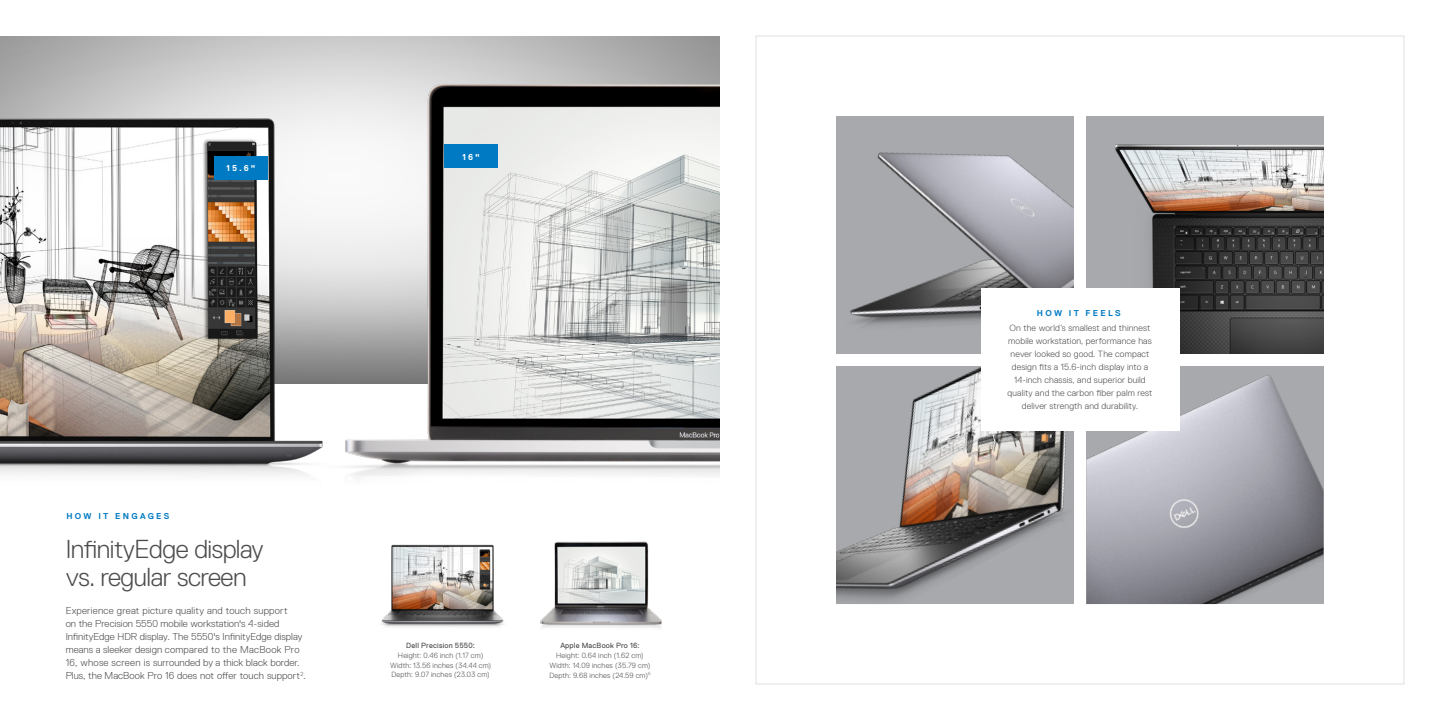
<style>
.page{position:relative;width:1440px;height:720px;background:#fff}
.page>*{position:absolute;margin:0;border:0;box-sizing:border-box;transform-origin:0 0}
.t1{font:300 26px/28px "Dell Replica";letter-spacing:-.02em;color:#4d4d4f}
.t2{font:300 10px/13px "Dell Replica";letter-spacing:.005em;color:#4d4d4f}
.t3{font:300 9px/13px "Dell Replica";letter-spacing:.015em;color:#4d4d4f;text-align:center}
.t4{font:700 8.5px "Dell Replica";letter-spacing:.27em;color:#007bc3}
.t5{font:700 8.5px "Dell Replica";color:#fff}
.t6{font:300 7.5px/10px "Dell Replica";letter-spacing:.02em;color:#4d4d4f;text-align:center}
.t7{font:7.5px "Dell Replica";letter-spacing:.025em;color:#4d4d4f}
</style>
<div class="page">
<img style="left:378px;top:66px;width:342px;height:410px">
<img style="left:1086px;top:367px;width:238px;height:237px">
<img style="left:836px;top:116px;width:238px;height:237px">
<img style="left:1086px;top:116px;width:238px;height:237px">
<img style="left:837px;top:366px;width:237px;height:238px">
<div style="left:981px;top:288px;width:198px;height:143px;background:#fff"></div>
<img style="left:381px;top:544px;width:123px;height:83px">
<img style="left:540px;top:541px;width:122px;height:88px">
<img style="left:0;top:64px;width:378px;height:413px">
<div style="left:214px;top:156px;width:54px;height:24px;background:#007bc3"></div>
<div style="left:444px;top:144px;width:54px;height:24px;background:#007bc3"></div>
<p class="t5" style="left:227px;top:163px;width:30px">15.6"</p>
<p class="t5" style="left:462px;top:152px;width:19px">16"</p>
<p class="t4" style="left:66px;top:511px;width:105px">HOW IT ENGAGES</p>
<h1 class="t1" style="left:66px;top:535px;width:200px">InfinityEdge display vs. regular screen</h1>
<p class="t2" style="left:66px;top:604px;width:242px">Experience great picture quality and touch support<br>on the Precision 5550 mobile workstation's 4-sided InfinityEdge HDR display. The 5550's InfinityEdge display means a sleeker design compared to the MacBook Pro 16, whose screen is surrounded by a thick black border.<br>Plus, the MacBook Pro 16 does not offer touch support<sup>2</sup>.</p>
<p class="t7" style="left:406px;top:641px;width:70px">Dell Precision 5550:</p>
<p class="t6" style="left:390px;top:650px;width:103px">Height: 0.46 inch (1.17 cm)<br>Width: 13.56 inches (34.44 cm)<br>Depth: 9.07 inches (23.03 cm)</p>
<p class="t7" style="left:560px;top:641px;width:81px">Apple MacBook Pro 16:</p>
<p class="t6" style="left:549px;top:650px;width:103px">Height: 0.64 inch (1.62 cm)<br>Width: 14.09 inches (35.79 cm)<br>Depth: 9.68 inches (24.59 cm)<sup>5</sup></p>
<p class="t4" style="left:1037px;top:308px;width:85px">HOW IT FEELS</p>
<p class="t3" style="left:1008px;top:321px;width:146px">On the world’s smallest and thinnest mobile workstation, performance has never looked so good. The compact design fits a 15.6-inch display into a 14-inch chassis, and superior build quality and the carbon fiber palm rest deliver strength and durability.</p>
</div>
